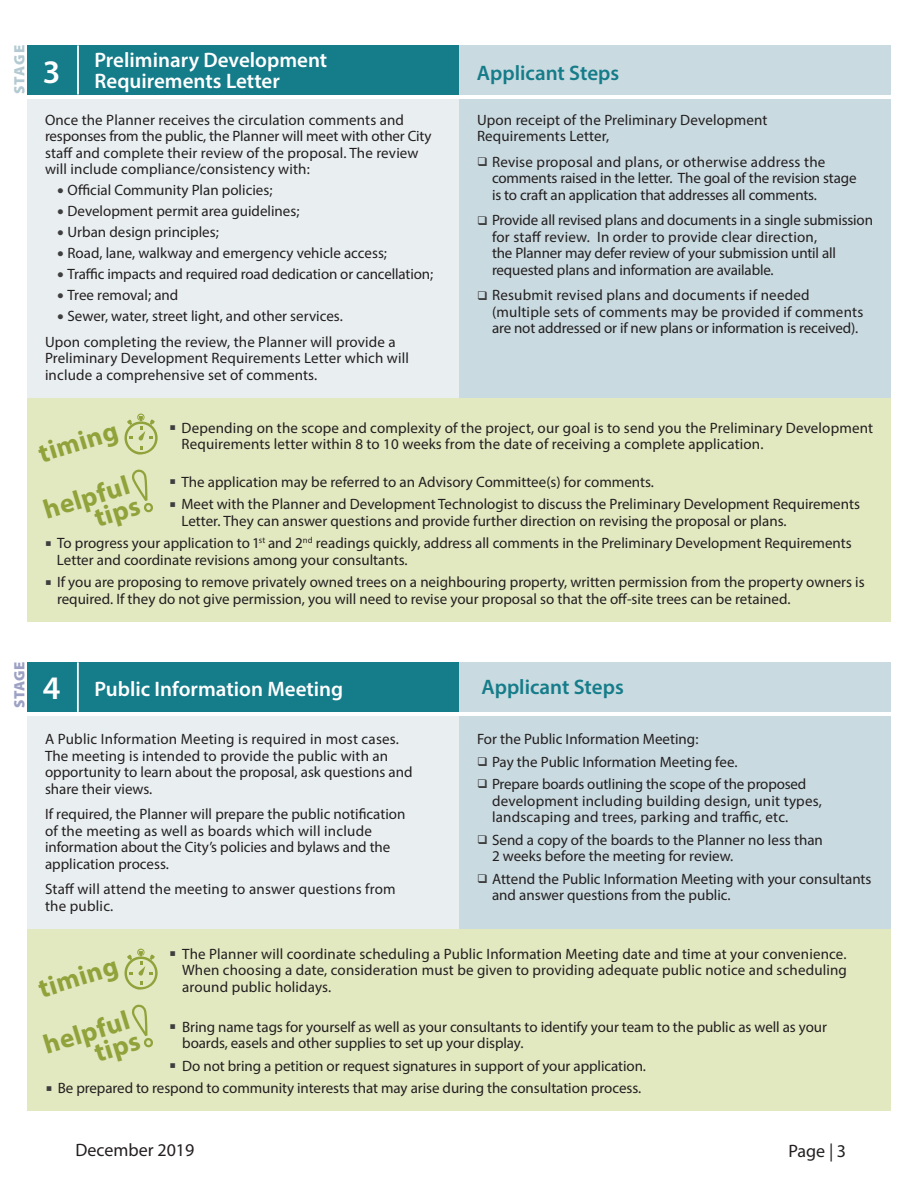
<style>
.page{position:relative;width:918px;height:1188px;background:#fff}
.page>*{position:absolute;margin:0;border:0;box-sizing:border-box;transform-origin:0 0}
.t1{font:600 33px "Myriad Pro";color:#fff}
.t2{font:700 27px/22.5px "Myriad Pro";color:#90a23a;text-align:right}
.t3{font:600 21px/21px "Myriad Pro";color:#fff}
.t4{font:600 21px "Myriad Pro";color:#157c8a}
.t5{font:18px "Myriad Pro";color:#231f20}
.t6{font:15px/16.5px "Myriad Pro";color:#231f20}
.t7{font:900 15px "Myriad Pro";letter-spacing:.07em;color:#b3cad2}
.t8{font:900 15px "Myriad Pro";letter-spacing:.02em;color:#9da2c4}
.s1{font-size:24px;color:#3e3e3f}
</style>
<div class="page">
<div style="left:459px;top:100px;width:432px;height:298px;background:#c9dae0"></div>
<div style="left:459px;top:716px;width:432px;height:213px;background:#c9dae0"></div>
<div style="left:459px;top:45px;width:432px;height:50px;background:#c9dae0"></div>
<div style="left:27px;top:100px;width:432px;height:298px;background:#e9eff1"></div>
<div style="left:27px;top:45px;width:432px;height:50px;background:#157c8a"></div>
<hr style="left:77px;top:45px;width:2px;height:49px;background:#fff">
<div style="left:27px;top:398px;width:864px;height:224px;background:#e2e8c0"></div>
<div style="left:27px;top:929px;width:864px;height:182px;background:#e2e8c0"></div>
<svg style="left:132px;top:469px;width:21px;height:44px"></svg>
<svg style="left:132px;top:1004px;width:21px;height:44px"></svg>
<svg style="left:124px;top:413px;width:34px;height:42px"></svg>
<svg style="left:124px;top:948px;width:34px;height:42px"></svg>
<div style="left:459px;top:662px;width:432px;height:50px;background:#c9dae0"></div>
<div style="left:27px;top:716px;width:432px;height:213px;background:#e9eff1"></div>
<div style="left:27px;top:662px;width:432px;height:50px;background:#157c8a"></div>
<hr style="left:77px;top:662px;width:2px;height:50px;background:#fff">
<p class="t7" style="left:9px;top:94px;width:51px;rotate:-90deg">STAGE</p>
<h3 class="t3" style="left:94px;top:49px;width:234px">Preliminary Development<br>Requirements Letter</h3>
<h1 class="t1" style="left:43px;top:50px;width:19px">3</h1>
<h3 class="t4" style="left:477px;top:60px;width:144px">Applicant Steps</h3>
<p class="t6" style="left:477px;top:111px;width:292px">Upon receipt of the Preliminary Development<br>Requirements Letter,</p>
<p class="t6" style="left:492px;top:153px;width:366px">Revise proposal and plans, or otherwise address the comments raised in the letter. The goal of the revision stage is to craft an application that addresses all comments.</p>
<p class="t6" style="left:492px;top:212px;width:383px">Provide all revised plans and documents in a single submission for staff review. In order to provide clear direction,<br>the Planner may defer review of your submission until all requested plans and information are available.</p>
<p class="t6" style="left:492px;top:287px;width:373px">Resubmit revised plans and documents if needed (multiple sets of comments may be provided if comments are not addressed or if new plans or information is received).</p>
<p class="t6" style="left:45px;top:111px;width:388px">Once the Planner receives the circulation comments and responses from the public, the Planner will meet with other City staff and complete their review of the proposal. The review will include compliance/consistency with:</p>
<p class="t6" style="left:57px;top:182px;width:217px"><span class="s1">•</span> Official Community Plan policies;</p>
<p class="t6" style="left:57px;top:203px;width:244px"><span class="s1">•</span> Development permit area guidelines;</p>
<p class="t6" style="left:57px;top:224px;width:163px"><span class="s1">•</span> Urban design principles;</p>
<p class="t6" style="left:57px;top:245px;width:332px"><span class="s1">•</span> Road, lane, walkway and emergency vehicle access;</p>
<p class="t6" style="left:57px;top:266px;width:378px"><span class="s1">•</span> Traffic impacts and required road dedication or cancellation;</p>
<p class="t6" style="left:57px;top:287px;width:123px"><span class="s1">•</span> Tree removal; and</p>
<p class="t6" style="left:45px;top:303px;width:352px;line-height:25.5px;text-indent:12px"><span class="s1">•</span> Sewer, water, street light, and other services.<br>Upon completing the review, the Planner will provide a</p>
<p class="t6" style="left:45px;top:350px;width:366px">Preliminary Development Requirements Letter which will include a comprehensive set of comments.</p>
<p class="t6" style="left:182px;top:419px;width:693px">Depending on the scope and complexity of the project, our goal is to send you the Preliminary Development<br>Requirements letter within 8 to 10 weeks from the date of receiving a complete application.</p>
<h2 class="t2" style="left:36px;top:442px;width:83px;rotate:-17deg">timing</h2>
<h2 class="t2" style="left:41px;top:499px;width:94px;rotate:-17deg">helpful tips</h2>
<p class="t6" style="left:182px;top:470px;width:680px;line-height:22.5px">The application may be referred to an Advisory Committee(s) for comments.<br>Meet with the Planner and Development Technologist to discuss the Preliminary Development Requirements</p>
<p class="t6" style="left:57px;top:509px;width:796px;line-height:22.5px;text-indent:124px">Letter. They can answer questions and provide further direction on revising the proposal or plans.<br>To progress your application to 1<sup>st</sup> and 2<sup>nd</sup> readings quickly, address all comments in the Preliminary Development Requirements</p>
<p class="t6" style="left:57px;top:548px;width:809px;line-height:22.5px">Letter and coordinate revisions among your consultants.<br>If you are proposing to remove privately owned trees on a neighbouring property, written permission from the property owners is</p>
<p class="t6" style="left:57px;top:590px;width:735px">required. If they do not give permission, you will need to revise your proposal so that the off-site trees can be retained.</p>
<p class="t8" style="left:9px;top:708px;width:48px;rotate:-90deg">STAGE</p>
<h1 class="t1" style="left:43px;top:667px;width:19px">4</h1>
<p class="t6" style="left:45px;top:731px;width:369px">A Public Information Meeting is required in most cases.<br>The meeting is intended to provide the public with an opportunity to learn about the proposal, ask questions and share their views.</p>
<p class="t6" style="left:45px;top:806px;width:362px">If required, the Planner will prepare the public notification of the meeting as well as boards which will include information about the City’s policies and bylaws and the application process.</p>
<p class="t6" style="left:45px;top:881px;width:352px">Staff will attend the meeting to answer questions from the public.</p>
<h3 class="t3" style="left:94px;top:677px;width:250px">Public Information Meeting</h3>
<h3 class="t4" style="left:482px;top:673px;width:144px">Applicant Steps</h3>
<p class="t6" style="left:492px;top:728px;width:316px;line-height:22.5px;text-indent:-15px">For the Public Information Meeting:<br>Pay the Public Information Meeting fee.<br>Prepare boards outlining the scope of the proposed</p>
<p class="t6" style="left:492px;top:792px;width:331px">development including building design, unit types, landscaping and trees, parking and traffic, etc.</p>
<p class="t6" style="left:492px;top:831px;width:332px">Send a copy of the boards to the Planner no less than<br>2 weeks before the meeting for review.</p>
<p class="t6" style="left:492px;top:870px;width:381px">Attend the Public Information Meeting with your consultants and answer questions from the public.</p>
<h2 class="t2" style="left:36px;top:977px;width:83px;rotate:-17deg">timing</h2>
<p class="t6" style="left:182px;top:945px;width:666px;text-align:justify">The Planner will coordinate scheduling a Public Information Meeting date and time at your convenience.<br>When choosing a date, consideration must be given to providing adequate public notice and scheduling around public holidays.</p>
<h2 class="t2" style="left:41px;top:1034px;width:94px;rotate:-17deg">helpful tips</h2>
<p class="t6" style="left:182px;top:1018px;width:646px">Bring name tags for yourself as well as your consultants to identify your team to the public as well as your boards, easels and other supplies to set up your display.</p>
<p class="t6" style="left:58px;top:1054px;width:590px;line-height:22.5px;text-indent:124px">Do not bring a petition or request signatures in support of your application.<br>Be prepared to respond to community interests that may arise during the consultation process.</p>
<p class="t5" style="left:75px;top:1139px;width:120px">December 2019</p>
<p class="t5" style="left:788px;top:1139px;width:59px">Page | 3</p>
</div>
